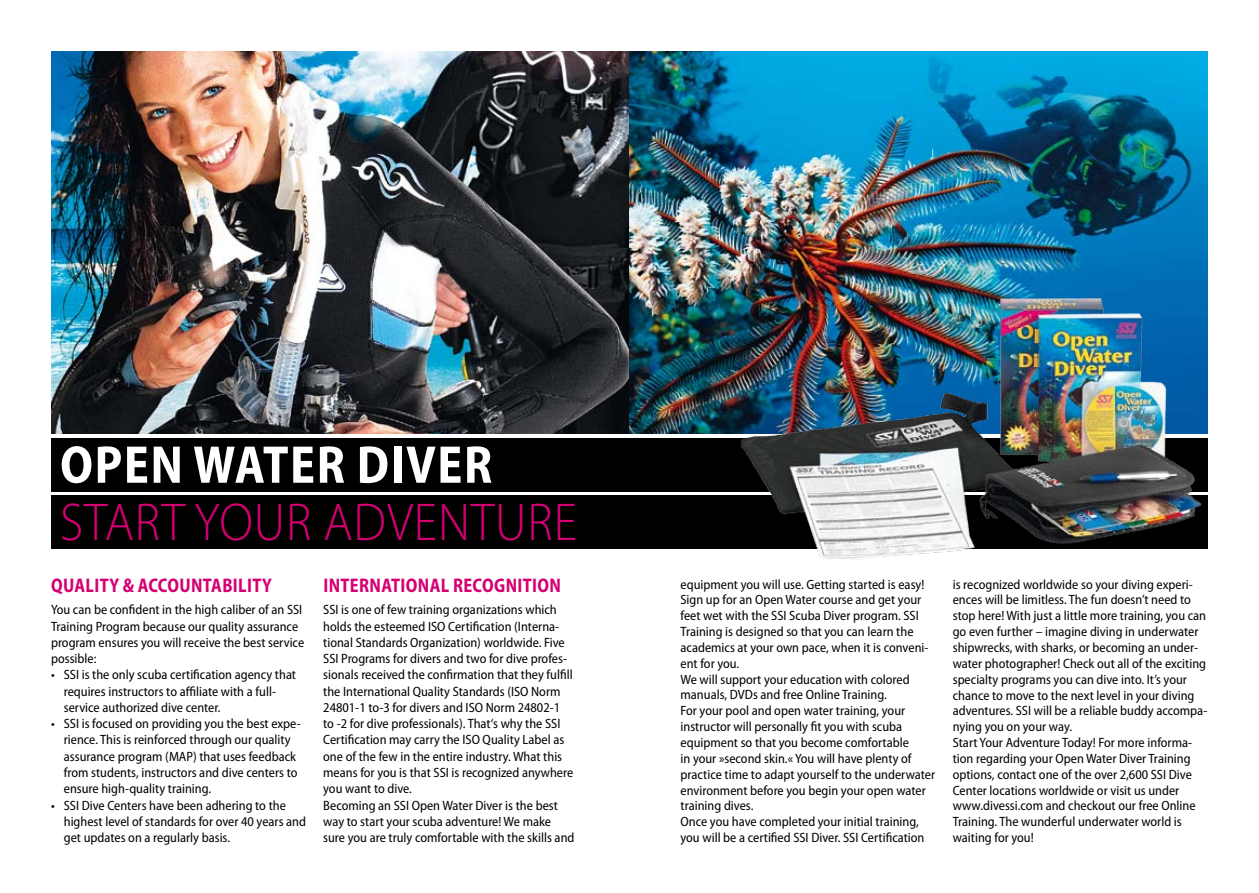
<style>
.page{position:relative;width:1259px;height:893px;background:#fff}
.page>*{position:absolute;margin:0;border:0;box-sizing:border-box;transform-origin:0 0}
.t1{font:300 53.55px "Myriad Pro";letter-spacing:.02em;color:#d50073;scale:.93 1}
.t2{font:700 semi-condensed 53.55px "Myriad Pro";letter-spacing:.03em;color:#fff;scale:.95 1}
.t3{font:700 semi-condensed 19.8px "Myriad Pro";letter-spacing:.02em;color:#d50073;scale:.91 1}
.t4{font:semi-condensed 13.5px/15.9px "Myriad Pro";color:#000}
</style>
<div class="page">
<img style="left:51px;top:51px;width:578px;height:383px">
<img style="left:629px;top:51px;width:579px;height:383px">
<div style="left:51px;top:438px;width:1157px;height:53px;background:#000"></div>
<div style="left:51px;top:495px;width:1157px;height:54px;background:#000"></div>
<img style="left:731px;top:286px;width:477px;height:274px">
<h1 class="t2" style="left:60px;top:435px;width:456px">OPEN WATER DIVER</h1>
<h1 class="t1" style="left:60px;top:490px;width:314px">START YOUR ADVE</h1>
<h1 class="t1" style="left:438px;top:490px;width:121px">NTURE</h1>
<h2 class="t3" style="left:51px;top:574px;width:244px">QUALITY &amp; ACCOUNTABILITY</h2>
<p class="t4" style="left:51px;top:602px;width:255px">You can be confident in the high caliber of an SSI Training Program because our quality assurance program ensures you will receive the best service possible:</p>
<p class="t4" style="left:64px;top:667px;width:234px;text-indent:-13px">• SSI is the only scuba certification agency that requires instructors to affiliate with a full&shy;service authorized dive center.</p>
<p class="t4" style="left:64px;top:716px;width:239px;text-indent:-13px">• SSI is focused on providing you the best expe&shy;rience. This is reinforced through our quality assurance program (MAP) that uses feedback from students, instructors and dive centers to ensure high-quality training.</p>
<p class="t4" style="left:64px;top:797px;width:244px;text-indent:-13px">• SSI Dive Centers have been adhering to the highest level of standards for over 40 years and get updates on a regularly basis.</p>
<h2 class="t3" style="left:323px;top:574px;width:262px">INTERNATIONAL RECOGNITION</h2>
<p class="t4" style="left:323px;top:602px;width:253px">SSI is one of few training organizations which holds the esteemed ISO Certification (Interna&shy;tional Standards Organization) worldwide. Five SSI Programs for divers and two for dive profes&shy;sionals received the confirmation that they fulfill the International Quality Standards (ISO Norm 24801-1 to-3 for divers and ISO Norm 24802-1<br>to -2 for dive professionals). That‘s why the SSI Certification may carry the ISO Quality Label as one of the few in the entire industry. What this means for you is that SSI is recognized anywhere you want to dive.<br>Becoming an SSI Open Water Diver is the best way to start your scuba adventure! We make sure you are truly comfortable with the skills and</p>
<p class="t4" style="left:680px;top:576px;width:256px">equipment you will use. Getting started is easy!<br>Sign up for an Open Water course and get your feet wet with the SSI Scuba Diver program. SSI Training is designed so that you can learn the academics at your own pace, when it is conveni&shy;ent for you.<br>We will support your education with colored manuals, DVDs and free Online Training.<br>For your pool and open water training, your instructor will personally fit you with scuba equipment so that you become comfortable<br>in your »second skin.« You will have plenty of practice time to adapt yourself to the underwater environment before you begin your open water training dives.<br>Once you have completed your initial training, you will be a certified SSI Diver. SSI Certification</p>
<p class="t4" style="left:952px;top:576px;width:256px">is recognized worldwide so your diving experi&shy;ences will be limitless. The fun doesn’t need to stop here! With just a little more training, you can go even further – imagine diving in underwater shipwrecks, with sharks, or becoming an under&shy;water photographer! Check out all of the exciting specialty programs you can dive into. It’s your chance to move to the next level in your diving adventures. SSI will be a reliable buddy accompa&shy;nying you on your way.<br>Start Your Adventure Today! For more informa&shy;tion regarding your Open Water Diver Training options, contact one of the over 2,600 SSI Dive Center locations worldwide or visit us under www.divessi.com and checkout our free Online Training. The wunderful underwater world is waiting for you!</p>
</div>
